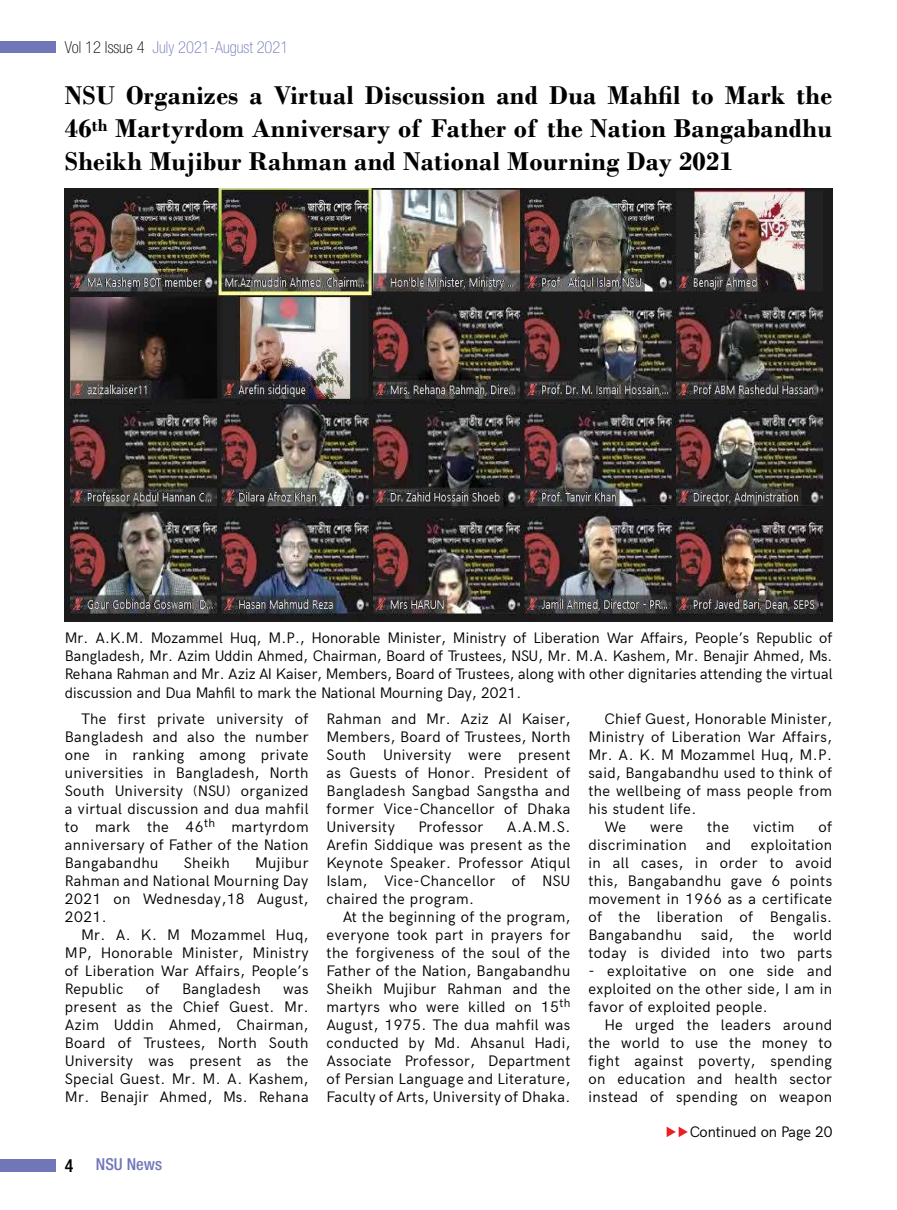
<style>
.page{position:relative;width:897px;height:1210px;background:#fff}
.page>*{position:absolute;margin:0;border:0;box-sizing:border-box;transform-origin:0 0}
.t1{font:700 27px/33px "Bodoni";letter-spacing:.01em;color:#000;text-align:justify}
.t2{font:100 condensed 16.5px "Helvetica Neue LT Pro";color:#7176b8}
.t3{font:500 condensed 16.5px "Helvetica Neue LT Pro";color:#7176b8}
.t4{font:15px/18px "Acari Sans";letter-spacing:.03em;color:#000;text-align:justify}
.t5{font:15px "Acari Sans";color:#000}
.s1{color:#000}
.s2{font-size:18px;color:#000}
</style>
<div class="page">
<div style="left:0;top:1158px;width:56px;height:13px;background:#7176b8"></div>
<div style="left:0;top:41px;width:56px;height:11px;background:#7176b8"></div>
<img style="left:65px;top:188px;width:767px;height:433px">
<svg style="left:666px;top:1126px;width:21px;height:11px"></svg>
<p class="t2" style="left:65px;top:38px;width:225px"><span class="s1">Vol 12 Issue 4</span> July 2021-August 2021</p>
<h1 class="t1" style="left:65px;top:79px;width:768px">NSU Organizes a Virtual Discussion and Dua Mahfil to Mark the 46<sup>th</sup> Martyrdom Anniversary of Father of the Nation Bangabandhu Sheikh Mujibur Rahman and National Mourning Day 2021</h1>
<p class="t4" style="left:65px;top:627px;width:769px;line-height:18.5px">Mr. A.K.M. Mozammel Huq, M.P., Honorable Minister, Ministry of Liberation War Affairs, People’s Republic of Bangladesh, Mr. Azim Uddin Ahmed, Chairman, Board of Trustees, NSU, Mr. M.A. Kashem, Mr. Benajir Ahmed, Ms.<br>Rehana Rahman and Mr. Aziz AI Kaiser, Members, Board of Trustees, along with other dignitaries attending the virtual discussion and Dua Mahfil to mark the National Mourning Day, 2021.</p>
<p class="t4" style="left:65px;top:708px;width:245px;text-indent:16px">The first private university of Bangladesh and also the number one in ranking among private universities in Bangladesh, North South University (NSU) organized a virtual discussion and dua mahfil to mark the 46<sup>th</sup> martyrdom anniversary of Father of the Nation Bangabandhu</p>
<p class="t4" style="left:184px;top:852px;width:47px">Sheikh</p>
<p class="t4" style="left:65px;top:852px;width:245px;text-indent:190px">Mujibur Rahman and National Mourning Day 2021 on Wednesday,18 August, 2021.</p>
<p class="t4" style="left:65px;top:924px;width:245px;text-indent:16px">Mr. A. K. M Mozammel Huq, MP, Honorable Minister, Ministry of Liberation War Affairs, People’s Republic</p>
<p class="t4" style="left:146px;top:978px;width:15px">of</p>
<p class="t4" style="left:182px;top:978px;width:80px">Bangladesh</p>
<p class="t4" style="left:65px;top:978px;width:245px;text-indent:218px">was present as the Chief Guest. Mr.<br>Azim Uddin Ahmed, Chairman, Board of Trustees, North South University was present as the Special Guest. Mr. M. A. Kashem, Mr. Benajir Ahmed, Ms. Rehana</p>
<p class="t4" style="left:326px;top:708px;width:245px">Rahman and Mr. Aziz AI Kaiser, Members, Board of Trustees, North South University were present as Guests of Honor. President of Bangladesh Sangbad Sangstha and former Vice-Chancellor of Dhaka University</p>
<p class="t4" style="left:326px;top:816px;width:245px;text-indent:180px">A.A.M.S.<br>Arefin Siddique was present as the Keynote Speaker. Professor Atiqul Islam, Vice-Chancellor of NSU chaired the program.</p>
<p class="t4" style="left:326px;top:906px;width:245px;text-indent:16px">At the beginning of the program, everyone took part in prayers for the forgiveness of the soul of the Father of the Nation, Bangabandhu Sheikh Mujibur Rahman and the martyrs who were killed on 15<sup>th </sup>August, 1975. The dua mahfil was conducted by Md. Ahsanul Hadi, Associate Professor, Department of Persian Language and Literature, Faculty of Arts, University of Dhaka.</p>
<p class="t4" style="left:418px;top:816px;width:67px">Professor</p>
<p class="t3" style="left:65px;top:1154px;width:99px"><span class="s2">4</span> NSU News</p>
<p class="t4" style="left:604px;top:708px;width:229px">Chief Guest, Honorable Minister,</p>
<p class="t4" style="left:588px;top:726px;width:245px">Ministry of Liberation War Affairs,</p>
<p class="t4" style="left:588px;top:744px;width:245px">Mr. A. K. M Mozammel Huq, M.P.</p>
<p class="t4" style="left:588px;top:762px;width:245px">said, Bangabandhu used to think of</p>
<p class="t4" style="left:588px;top:780px;width:245px">the wellbeing of mass people from</p>
<p class="t4" style="left:588px;top:798px;width:109px">his student life.</p>
<p class="t4" style="left:604px;top:816px;width:23px">We</p>
<p class="t4" style="left:650px;top:816px;width:35px">were</p>
<p class="t4" style="left:707px;top:816px;width:23px">the</p>
<p class="t4" style="left:753px;top:816px;width:43px">victim</p>
<p class="t4" style="left:818px;top:816px;width:15px">of</p>
<p class="t4" style="left:588px;top:834px;width:100px">discrimination</p>
<p class="t4" style="left:706px;top:834px;width:27px">and</p>
<p class="t4" style="left:588px;top:834px;width:245px;text-indent:162px">exploitation in all cases, in order to avoid this, Bangabandhu gave 6 points movement in 1966 as a certificate of the liberation of Bengalis.<br>Bangabandhu</p>
<p class="t4" style="left:588px;top:924px;width:245px;text-align:right">world<br>today is divided into two parts</p>
<p class="t4" style="left:588px;top:960px;width:245px">- exploitative on one side and exploited on the other side, I am in favor of exploited people.</p>
<p class="t4" style="left:588px;top:1014px;width:245px;text-indent:16px">He urged the leaders around the world to use the money to fight against poverty, spending on education and health sector instead of spending on weapon</p>
<p class="t4" style="left:701px;top:924px;width:34px">said,</p>
<p class="t4" style="left:752px;top:924px;width:23px">the</p>
<p class="t5" style="left:689px;top:1120px;width:144px">Continued on Page 20</p>
</div>
